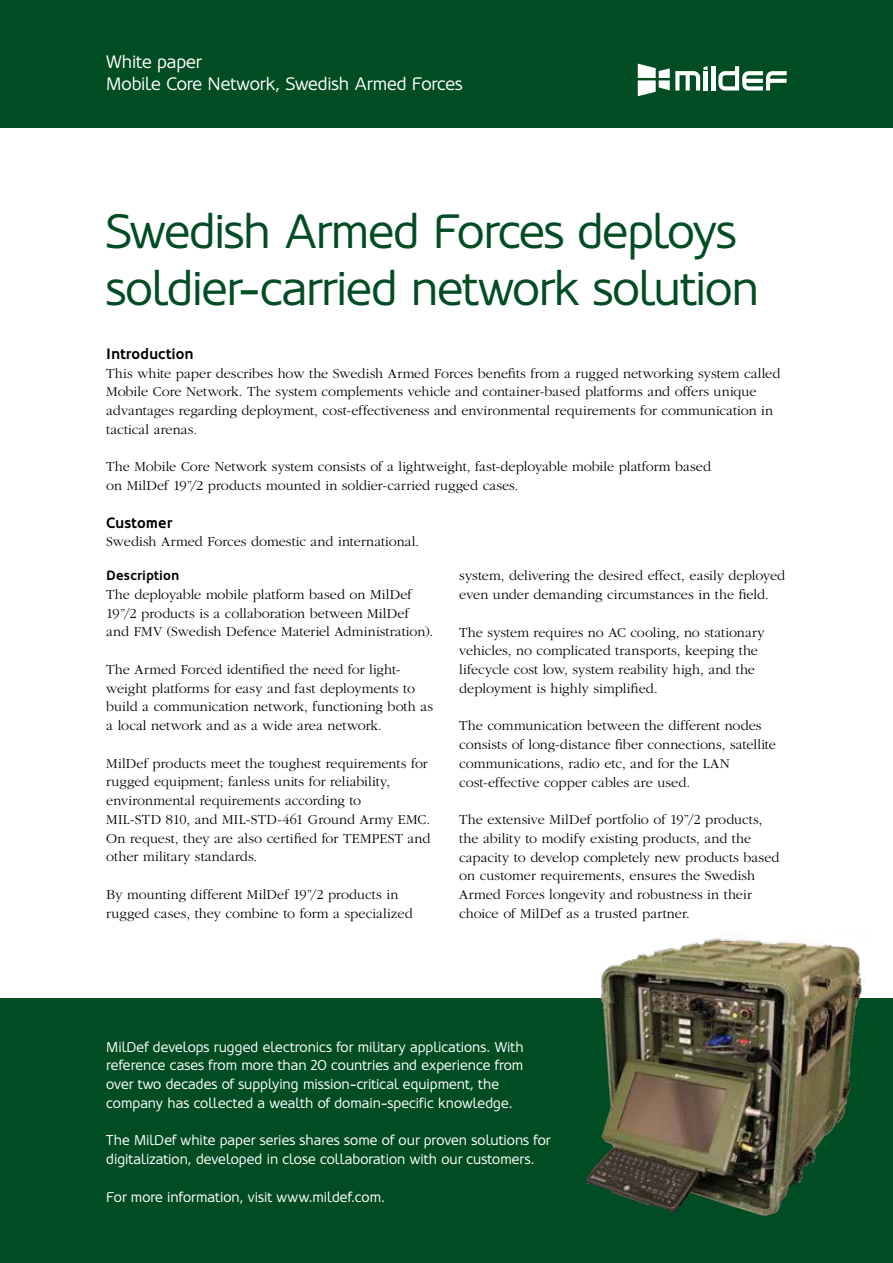
<style>
.page{position:relative;width:893px;height:1263px;background:#fff}
.page>*{position:absolute;margin:0;border:0;box-sizing:border-box;transform-origin:0 0}
.t1{font:48px/57.6px "Oblik";letter-spacing:-.02em;color:#004c23}
.t2{font:18px/21.6px "Oblik";letter-spacing:-.005em;color:#fff}
.t3{font:700 15px "Oblik";letter-spacing:.01em;color:#000}
.t4{font:300 14.25px/18.8px "ITC Garamond Std";color:#000}
.t5{font:14.25px/18.8px "Oblik";letter-spacing:.005em;color:#fff}
.t6{font:700 13.5px "Oblik";letter-spacing:.015em;color:#000}
</style>
<div class="page">
<div style="left:0;top:0;width:893px;height:128px;background:#004c23"></div>
<div style="left:0;top:999px;width:893px;height:264px;background:#004c23"></div>
<hr style="left:711px;top:66px;width:4px;height:25px;background:#fff">
<svg style="left:638px;top:64px;width:70px;height:32px"></svg>
<svg style="left:718px;top:66px;width:69px;height:25px"></svg>
<img style="left:583px;top:938px;width:282px;height:279px">
<p class="t2" style="left:106px;top:51px;width:358px">White paper<br>Mobile Core Network, Swedish Armed Forces</p>
<h1 class="t1" style="left:106px;top:203px;width:654px">Swedish Armed Forces deploys soldier-carried network solution</h1>
<p class="t3" style="left:106px;top:345px;width:89px">Introduction</p>
<p class="t4" style="left:106px;top:364px;width:676px">This white paper describes how the Swedish Armed Forces benefits from a rugged networking system called Mobile Core Network. The system complements vehicle and container-based platforms and offers unique advantages regarding deployment, cost-effectiveness and environmental requirements for communication in tactical arenas.</p>
<p class="t4" style="left:106px;top:458px;width:606px">The Mobile Core Network system consists of a lightweight, fast-deployable mobile platform based on MilDef 19”/2 products mounted in soldier-carried rugged cases.</p>
<p class="t3" style="left:106px;top:514px;width:67px">Customer</p>
<p class="t4" style="left:106px;top:533px;width:314px">Swedish Armed Forces domestic and international.</p>
<p class="t6" style="left:106px;top:568px;width:75px">Description</p>
<p class="t4" style="left:106px;top:585px;width:328px">The deployable mobile platform based on MilDef<br>19”/2 products is a collaboration between MilDef and FMV (Swedish Defence Materiel Administration).</p>
<p class="t4" style="left:106px;top:660px;width:328px">The Armed Forced identified the need for light&shy;weight platforms for easy and fast deployments to build a communication network, functioning both as a local network and as a wide area network.</p>
<p class="t4" style="left:106px;top:754px;width:326px">MilDef products meet the toughest requirements for rugged equipment; fanless units for reliability, environmental requirements according to<br>MIL-STD 810, and MIL-STD-461 Ground Army EMC.<br>On request, they are also certified for TEMPEST and other military standards.</p>
<p class="t4" style="left:106px;top:885px;width:308px">By mounting different MilDef 19”/2 products in rugged cases, they combine to form a specialized</p>
<p class="t4" style="left:459px;top:567px;width:327px">system, delivering the desired effect, easily deployed even under demanding circumstances in the field.</p>
<p class="t4" style="left:459px;top:623px;width:307px">The system requires no AC cooling, no stationary vehicles, no complicated transports, keeping the lifecycle cost low, system reability high, and the deployment is highly simplified.</p>
<p class="t4" style="left:459px;top:717px;width:318px">The communication between the different nodes consists of long-distance fiber connections, satellite communications, radio etc, and for the LAN cost-effective copper cables are used.</p>
<p class="t4" style="left:459px;top:810px;width:322px">The extensive MilDef portfolio of 19”/2 products, the ability to modify existing products, and the capacity to develop completely new products based on customer requirements, ensures the Swedish Armed Forces longevity and robustness in their choice of MilDef as a trusted partner.</p>
<p class="t5" style="left:106px;top:1037px;width:419px">MilDef develops rugged electronics for military applications. With reference cases from more than 20 countries and experience from over two decades of supplying mission-critical equipment, the company has collected a wealth of domain-specific knowledge.</p>
<p class="t5" style="left:106px;top:1131px;width:446px">The MilDef white paper series shares some of our proven solutions for digitalization, developed in close collaboration with our customers.</p>
<p class="t5" style="left:106px;top:1187px;width:280px">For more information, visit www.mildef.com.</p>
</div>
